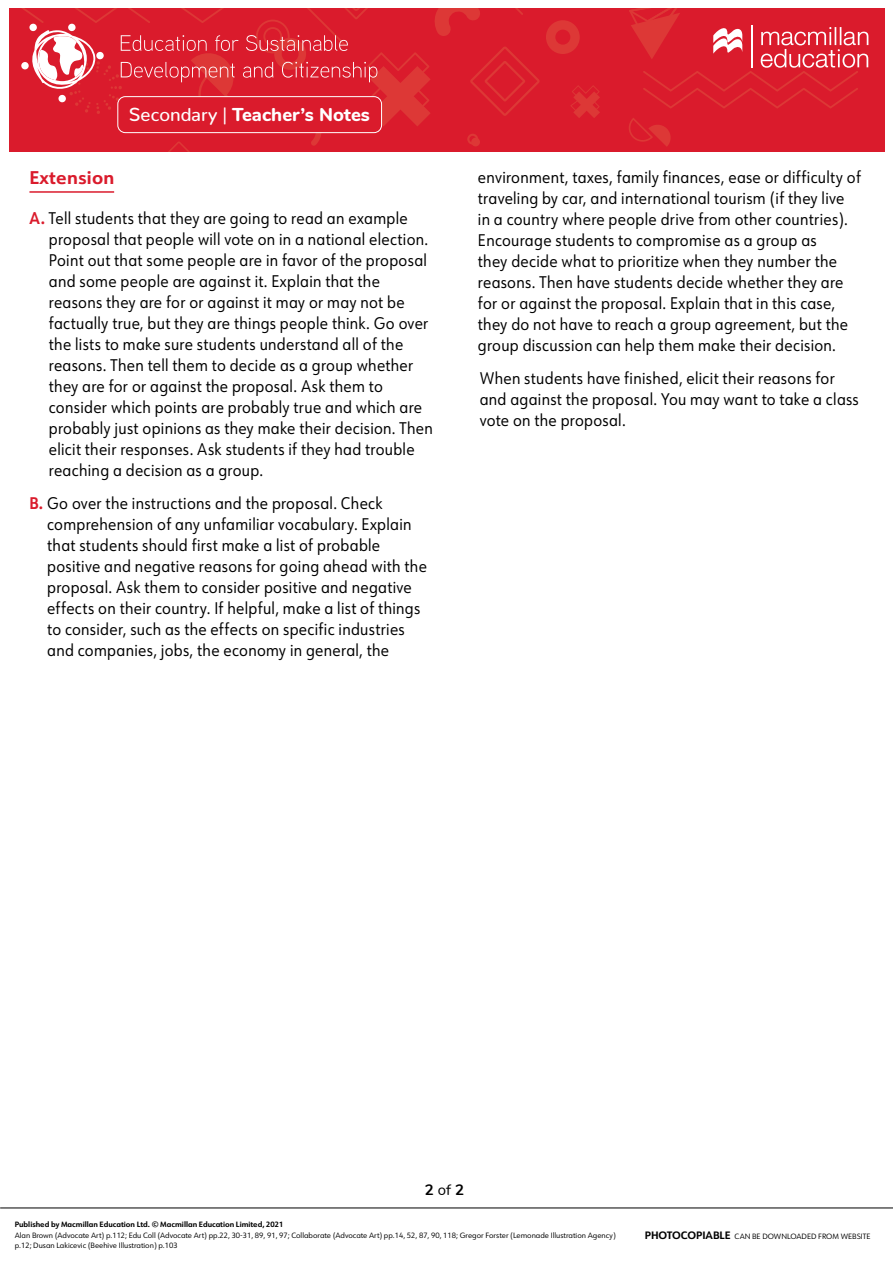
<style>
.page{position:relative;width:893px;height:1263px;background:#fff}
.page>*{position:absolute;margin:0;border:0;box-sizing:border-box;transform-origin:0 0}
.t1{font:800 18.6px "Nunito";color:#fff}
.TN__Title{font:700 18px "URW Form";letter-spacing:.02em;color:#da1b2c}
.TN__Body_text_number{font:16.5px/21px "URW Form";letter-spacing:.02em;color:#000;scale:.9 1}
.TN__Body_text_indent{font:16.5px/21px "URW Form";letter-spacing:.02em;color:#000;scale:.9 1}
.t2{font:700 15px "Nunito";color:#000}
.t3{font:7.5px/10.5px "URW Form";color:#000}
.t4{font:700 7.5px "URW Form";color:#000}
.s1{font-weight:500}
.s2{font-weight:700;color:#da1b2c}
.s3{font-weight:400}
.s4{font-weight:700;font-size:10.5px}
</style>
<div class="page">
<div style="left:9px;top:9px;width:876px;height:143px;background:#da1b2c"></div>
<svg style="left:546px;top:9px;width:322px;height:138px"></svg>
<svg style="left:21px;top:9px;width:519px;height:143px"></svg>
<div style="left:118px;top:97px;width:264px;height:36px;background:#da1b2c;border-radius:8px"></div>
<div style="left:117px;top:96px;width:265px;height:37px;border:1px solid #fff;border-radius:8px"></div>
<hr style="left:0;top:1208px;width:893px;height:1px;background:#000">
<hr style="left:29px;top:191px;width:85px;height:2px;background:#da1b2c">
<p class="t1" style="left:129px;top:101px;width:243px"><span class="s1">Secondary |</span> Teacher’s Notes</p>
<p class="TN__Title" style="left:29px;top:165px;width:87px">Extension</p>
<p class="TN__Body_text_number" style="left:49px;top:207px;width:428px;text-indent:-19px"><span class="s2">A.</span> Tell students that they are going to read an example proposal that people will vote on in a national election.<br>Point out that some people are in favor of the proposal and some people are against it. Explain that the reasons they are for or against it may or may not be factually true, but they are things people think. Go over the lists to make sure students understand all of the reasons. Then tell them to decide as a group whether they are for or against the proposal. Ask them to consider which points are probably true and which are probably just opinions as they make their decision. Then elicit their responses. Ask students if they had trouble reaching a decision as a group.</p>
<p class="TN__Body_text_number" style="left:47px;top:492px;width:423px;text-indent:-18px"><span class="s2">B.</span> Go over the instructions and the proposal. Check comprehension of any unfamiliar vocabulary. Explain that students should first make a list of probable positive and negative reasons for going ahead with the proposal. Ask them to consider positive and negative effects on their country. If helpful, make a list of things to consider, such as the effects on specific industries and companies, jobs, the economy in general, the</p>
<p class="TN__Body_text_number" style="left:478px;top:166px;width:427px">environment, taxes, family finances, ease or difficulty of traveling by car, and international tourism (if they live<br>in a country where people drive from other countries).<br>Encourage students to compromise as a group as<br>they decide what to prioritize when they number the reasons. Then have students decide whether they are for or against the proposal. Explain that in this case, they do not have to reach a group agreement, but the group discussion can help them make their decision.</p>
<p class="TN__Body_text_indent" style="left:480px;top:367px;width:423px">When students have finished, elicit their reasons for and against the proposal. You may want to take a class vote on the proposal.</p>
<p class="t2" style="left:425px;top:1179px;width:41px">2 <span class="s3">of</span> 2</p>
<p class="t4" style="left:15px;top:1219px;width:270px">Published by Macmillan Education Ltd. © Macmillan Education Limited, 2021</p>
<p class="t3" style="left:15px;top:1230px;width:602px">Alan Brown (Advocate Art) p.112; Edu Coll (Advocate Art) pp.22, 30-31, 89, 91, 97; Collaborate (Advocate Art) pp.14, 52, 87, 90, 118; Gregor Forster (Lemonade Illustration Agency) p.12; Dusan Lakicevic (Beehive Illustration) p.103</p>
<p class="t3" style="left:645px;top:1231px;width:227px"><span class="s4">PHOTOCOPIABLE</span> CAN BE DOWNLOADED FROM WEBSITE</p>
</div>
